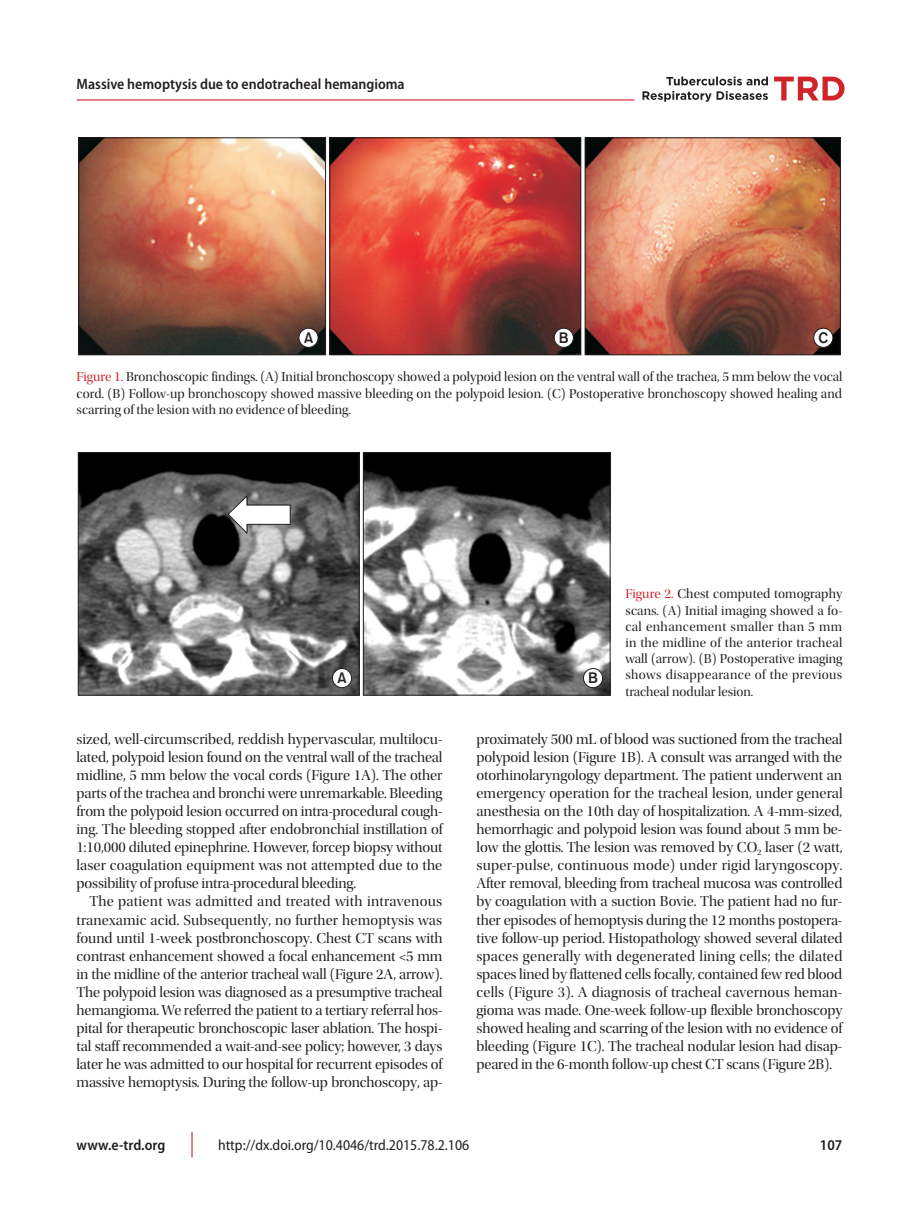
<style>
.page{position:relative;width:919px;height:1217px;background:#fff}
.page>*{position:absolute;margin:0;border:0;box-sizing:border-box;transform-origin:0 0}
.본문{font:15px/18px "Utopia Std Disp";letter-spacing:-.01em;color:#231f20;text-align:justify}
.쪽제목{font:600 semi-condensed 15px "Myriad Pro";color:#231f20}
.본문-저널명{font:semi-condensed 15px "Myriad Pro";color:#231f20}
.본문-온라인{font:600 semi-condensed 15px "Myriad Pro";color:#231f20}
.t1{font:15px "Gothic 725 BT Bold A";color:#231f20}
.본문-페이지번호{font:600 semi-condensed 15px "Myriad Pro";color:#231f20}
.그림제목{font:13.5px/16.2px "Utopia Std Disp";color:#231f20;text-align:justify}
.s1{color:#d1232a}
</style>
<div class="page">
<svg style="left:774px;top:77px;width:70px;height:23px"></svg>
<svg style="left:642px;top:91px;width:125px;height:11px"></svg>
<svg style="left:666px;top:77px;width:101px;height:8px"></svg>
<hr style="left:77px;top:99px;width:557px;height:1px;background:#d1232a">
<svg style="left:191px;top:1131px;width:1px;height:26px"></svg>
<img style="left:78px;top:137px;width:762px;height:218px">
<div style="left:299px;top:328px;width:19px;height:19px;background:#fff;border-radius:50%"></div>
<div style="left:298px;top:328px;width:20px;height:19px;border:1px solid #231f20;border-radius:50%"></div>
<div style="left:554px;top:328px;width:19px;height:19px;background:#fff;border-radius:50%"></div>
<div style="left:554px;top:328px;width:19px;height:19px;border:1px solid #231f20;border-radius:50%"></div>
<div style="left:813px;top:328px;width:19px;height:19px;background:#fff;border-radius:50%"></div>
<div style="left:813px;top:328px;width:20px;height:19px;border:1px solid #231f20;border-radius:50%"></div>
<svg style="left:78px;top:452px;width:532px;height:243px;background:#707070"></svg>
<div style="left:332px;top:668px;width:19px;height:19px;background:#fff;border-radius:50%"></div>
<div style="left:332px;top:668px;width:20px;height:19px;border:1px solid #231f20;border-radius:50%"></div>
<div style="left:583px;top:668px;width:19px;height:19px;background:#fff;border-radius:50%"></div>
<div style="left:583px;top:668px;width:19px;height:19px;border:1px solid #231f20;border-radius:50%"></div>
<svg style="left:227px;top:495px;width:64px;height:40px"></svg>
<p class="쪽제목" style="left:77px;top:75px;width:329px">Massive hemoptysis due to endotracheal hemangioma</p>
<p class="t1" style="left:304px;top:329px;width:11px">A</p>
<p class="t1" style="left:559px;top:329px;width:11px">B</p>
<p class="t1" style="left:818px;top:329px;width:11px">C</p>
<p class="그림제목" style="left:77px;top:369px;width:767px"><span class="s1">Figure 1.</span> Bronchoscopic findings. (A) Initial bronchoscopy showed a polypoid lesion on the ventral wall of the trachea, 5 mm below the vocal cord. (B) Follow-up bronchoscopy showed massive bleeding on the polypoid lesion. (C) Postoperative bronchoscopy showed healing and scarring of the lesion with no evidence of bleeding.</p>
<p class="t1" style="left:337px;top:669px;width:11px">A</p>
<p class="t1" style="left:588px;top:669px;width:11px">B</p>
<p class="그림제목" style="left:625px;top:586px;width:218px"><span class="s1">Figure 2.</span> Chest computed tomography scans. (A) Initial imaging showed a fo&shy;cal enhancement smaller than 5 mm in the midline of the anterior tracheal wall (arrow). (B) Postoperative imaging shows disappearance of the previous tracheal nodular lesion.</p>
<p class="본문" style="left:77px;top:730px;width:367px">sized, well-circumscribed, reddish hypervascular, multilocu&shy;lated, polypoid lesion found on the ventral wall of the tracheal midline, 5 mm below the vocal cords (Figure 1A). The other parts of the trachea and bronchi were unremarkable. Bleeding from the polypoid lesion occurred on intra-procedural cough&shy;ing. The bleeding stopped after endobronchial instillation of 1:10,000 diluted epinephrine. However, forcep biopsy without laser coagulation equipment was not attempted due to the possibility of profuse intra-procedural bleeding.</p>
<p class="본문" style="left:77px;top:892px;width:367px;text-indent:13px">The patient was admitted and treated with intravenous tranexamic acid. Subsequently, no further hemoptysis was found until 1-week postbronchoscopy. Chest CT scans with contrast enhancement showed a focal enhancement &lt;5 mm in the midline of the anterior tracheal wall (Figure 2A, arrow).<br>The polypoid lesion was diagnosed as a presumptive tracheal hemangioma. We referred the patient to a tertiary referral hos&shy;pital for therapeutic bronchoscopic laser ablation. The hospi&shy;tal staff recommended a wait-and-see policy; however, 3 days later he was admitted to our hospital for recurrent episodes of massive hemoptysis. During the follow-up bronchoscopy, ap-</p>
<p class="본문" style="left:476px;top:730px;width:367px">proximately 500 mL of blood was suctioned from the tracheal polypoid lesion (Figure 1B). A consult was arranged with the otorhinolaryngology department. The patient underwent an emergency operation for the tracheal lesion, under general anesthesia on the 10th day of hospitalization. A 4-mm-sized, hemorrhagic and polypoid lesion was found about 5 mm be&shy;low the glottis. The lesion was removed by CO<sub>2</sub> laser (2 watt, super-pulse, continuous mode) under rigid laryngoscopy.<br>After removal, bleeding from tracheal mucosa was controlled by coagulation with a suction Bovie. The patient had no fur&shy;ther episodes of hemoptysis during the 12 months postopera&shy;tive follow-up period. Histopathology showed several dilated spaces generally with degenerated lining cells; the dilated spaces lined by flattened cells focally, contained few red blood cells (Figure 3). A diagnosis of tracheal cavernous heman&shy;gioma was made. One-week follow-up flexible bronchoscopy showed healing and scarring of the lesion with no evidence of bleeding (Figure 1C). The tracheal nodular lesion had disap&shy;peared in the 6-month follow-up chest CT scans (Figure 2B).</p>
<p class="본문-온라인" style="left:77px;top:1134px;width:90px">www.e-trd.org</p>
<p class="본문-저널명" style="left:218px;top:1135px;width:253px">http://dx.doi.org/10.4046/trd.2015.78.2.106</p>
<p class="본문-페이지번호" style="left:819px;top:1134px;width:24px">107</p>
</div>
